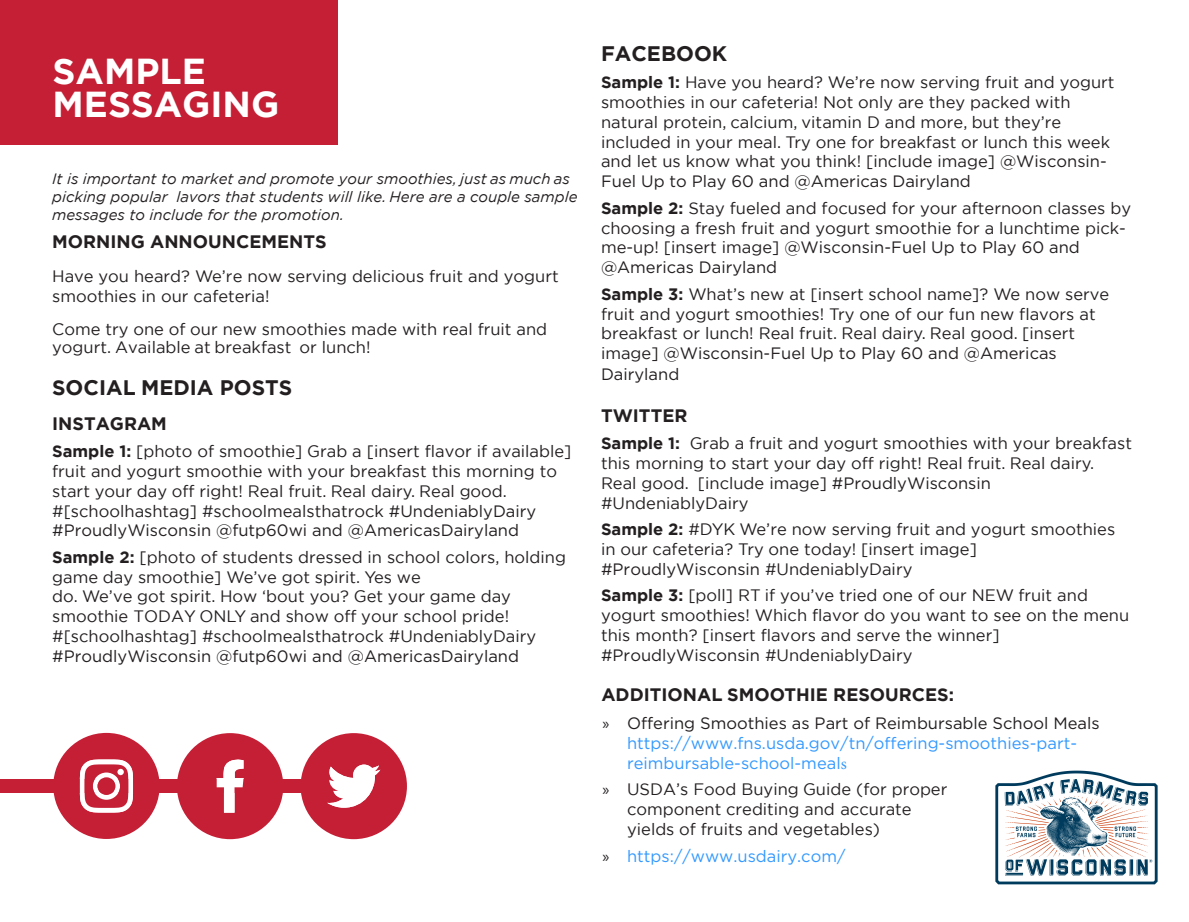
<style>
.page{position:relative;width:1189px;height:922px;background:#fff}
.page>*{position:absolute;margin:0;border:0;box-sizing:border-box;transform-origin:0 0}
.t1{font:700 36px/33px "Gotham";color:#fff}
.t2{font:700 21px "Gotham";color:#231f20}
.t3{font:700 18px "Gotham";color:#231f20}
.t4{font:16.5px/19.8px "Gotham";color:#231f20}
.t5{font:16.5px/19.8px "Gotham";color:#39f}
.t6{font:italic 15px/18px "Gotham";color:#231f20}
.s1{font-weight:700}
.s2{font-family:"Myriad Pro";color:#231f20}
.s3{color:#231f20}
.s4{font-family:"Minion Pro"}
.s5{font-family:"Myriad Pro"}
</style>
<div class="page">
<img style="left:995px;top:770px;width:163px;height:115px">
<div style="left:0;top:779px;width:357px;height:13px;background:#c41f34"></div>
<div style="left:0;top:0;width:338px;height:145px;background:#c41f34"></div>
<svg style="left:300px;top:733px;width:107px;height:106px"></svg>
<svg style="left:177px;top:733px;width:106px;height:106px"></svg>
<svg style="left:53px;top:733px;width:107px;height:106px"></svg>
<div style="left:98px;top:777px;width:17px;height:18px;background:#c51f36;border-radius:50%"></div>
<p class="t1" style="left:53px;top:55px;width:228px">SAMPLE<br>MESSAGING</p>
<p class="t6" style="left:52px;top:169px;width:527px">It is important to market and promote your smoothies, just as much as picking popular lavors that students will like. Here are a couple sample messages to include for the promotion.</p>
<p class="t3" style="left:52px;top:230px;width:276px">MORNING ANNOUNCEMENTS</p>
<p class="t4" style="left:52px;top:266px;width:508px">Have you heard? We’re now serving delicious fruit and yogurt smoothies in our cafeteria!</p>
<p class="t4" style="left:52px;top:320px;width:496px;line-height:17.7px">Come try one of our new smoothies made with real fruit and yogurt. Available at breakfast or lunch!</p>
<p class="t2" style="left:52px;top:373px;width:241px">SOCIAL MEDIA POSTS</p>
<p class="t3" style="left:52px;top:411px;width:116px">INSTAGRAM</p>
<p class="t4" style="left:52px;top:441px;width:520px"><span class="s1">Sample 1:</span> [photo of smoothie] Grab a [insert flavor if available] fruit and yogurt smoothie with your breakfast this morning to start your day off right! Real fruit. Real dairy. Real good. #[schoolhashtag] #schoolmealsthatrock #UndeniablyDairy #ProudlyWisconsin @futp60wi and @AmericasDairyland</p>
<p class="t4" style="left:52px;top:547px;width:515px"><span class="s1">Sample 2:</span> [photo of students dressed in school colors, holding game day smoothie] We’ve got spirit. Yes we<br>do. We’ve got spirit. How ‘bout you? Get your game day smoothie TODAY ONLY and show off your school pride! #[schoolhashtag] #schoolmealsthatrock #UndeniablyDairy #ProudlyWisconsin @futp60wi and @AmericasDairyland</p>
<p class="t2" style="left:601px;top:40px;width:128px">FACEBOOK</p>
<p class="t4" style="left:601px;top:72px;width:515px"><span class="s1">Sample 1:</span> Have you heard? We’re now serving fruit and yogurt smoothies in our cafeteria! Not only are they packed with natural protein, calcium, vitamin D and more, but they’re included in your meal. Try one for breakfast or lunch this week and let us know what you think! [include image] @Wisconsin-Fuel Up to Play 60 and @Americas Dairyland</p>
<p class="t4" style="left:601px;top:198px;width:531px"><span class="s1">Sample 2:</span> Stay fueled and focused for your afternoon classes by choosing a fresh fruit and yogurt smoothie for a lunchtime pick&shy;me-up! [insert image] @Wisconsin-Fuel Up to Play 60 and @Americas Dairyland</p>
<p class="t4" style="left:601px;top:283px;width:509px"><span class="s1">Sample 3:</span> What’s new at [insert school name]? We now serve fruit and yogurt smoothies! Try one of our fun new flavors at breakfast or lunch! Real fruit. Real dairy. Real good. [insert image] @Wisconsin-Fuel Up to Play 60 and @Americas Dairyland</p>
<p class="t3" style="left:601px;top:404px;width:88px">TWITTER</p>
<p class="t4" style="left:601px;top:433px;width:532px"><span class="s1">Sample 1:</span> Grab a fruit and yogurt smoothies with your breakfast this morning to start your day off right! Real fruit. Real dairy.<br>Real good. [include image] #ProudlyWisconsin #UndeniablyDairy</p>
<p class="t4" style="left:601px;top:519px;width:515px"><span class="s1">Sample 2:</span> #DYK We’re now serving fruit and yogurt smoothies in our cafeteria? Try one today! [insert image] #ProudlyWisconsin #UndeniablyDairy</p>
<p class="t4" style="left:601px;top:585px;width:529px"><span class="s1">Sample 3:</span> [poll] RT if you’ve tried one of our NEW fruit and yogurt smoothies! Which flavor do you want to see on the menu this month? [insert flavors and serve the winner] #ProudlyWisconsin #UndeniablyDairy</p>
<p class="t3" style="left:601px;top:683px;width:354px">ADDITIONAL SMOOTHIE RESOURCES:</p>
<p class="t5" style="left:627px;top:713px;width:474px;text-indent:-25px"><span class="s2">»</span> <span class="s3">Offering Smoothies as Part of Reimbursable School Meals </span>https://www.fns.usda.gov/tn/offering-smoothies-part&shy;reimbursable-school-meal<span class="s4">s</span></p>
<p class="t4" style="left:627px;top:779px;width:322px;text-indent:-25px"><span class="s5">»</span> USDA’s Food Buying Guide (for proper component crediting and accurate yields of fruits and vegetables)</p>
<p class="t5" style="left:602px;top:845px;width:244px"><span class="s2">»</span> https://www.usdairy.com/</p>
</div>
